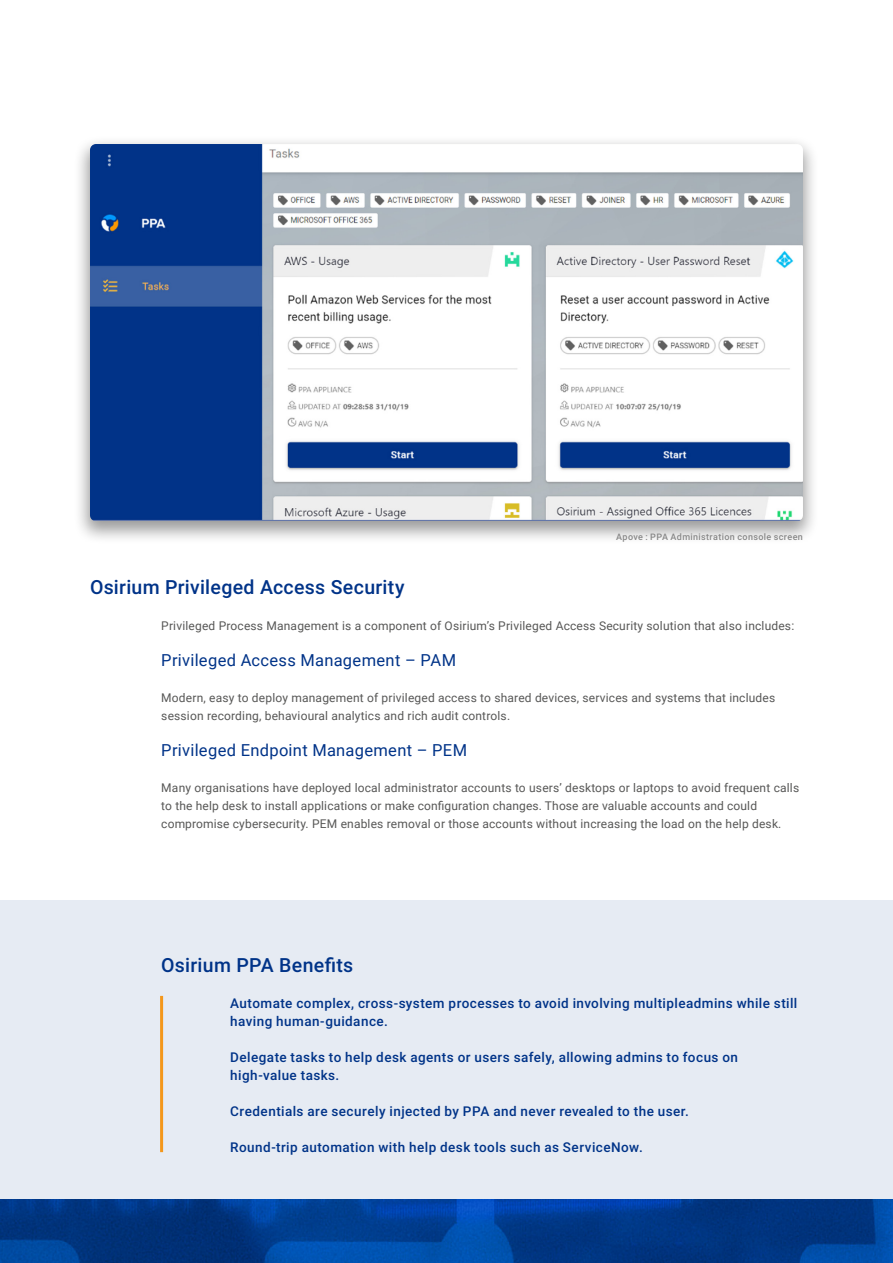
<style>
.page{position:relative;width:893px;height:1263px;background:#fff}
.page>*{position:absolute;margin:0;border:0;box-sizing:border-box;transform-origin:0 0}
.t1{font:500 19.5px "Roboto";letter-spacing:.015em;color:#038}
.t2{font:16.5px "Roboto";letter-spacing:.02em;color:#038}
.t3{font:500 13.5px/18px "Roboto";letter-spacing:.03em;color:#038}
.t4{font:12px/18px "Roboto";letter-spacing:.015em;color:#575756}
.t5{font:500 9px "Roboto";letter-spacing:.04em;color:#878787}
</style>
<div class="page">
<img style="left:0;top:1198px;width:893px;height:65px">
<div style="left:0;top:900px;width:893px;height:298px;background:#e6ebf3"></div>
<div style="left:74px;top:135px;width:745px;height:410px;background:#000;opacity:.4"></div>
<img style="left:90px;top:144px;width:713px;height:377px">
<hr style="left:160px;top:996px;width:3px;height:156px;background:#f4971b">
<p class="t5" style="left:616px;top:530px;width:188px">Apove : PPA Administration console screen</p>
<h1 class="t1" style="left:90px;top:573px;width:316px">Osirium Privileged Access Security</h1>
<p class="t4" style="left:161px;top:616px;width:634px">Privileged Process Management is a component of Osirium’s Privileged Access Security solution that also includes:</p>
<h2 class="t2" style="left:161px;top:649px;width:296px">Privileged Access Management – PAM</h2>
<p class="t4" style="left:161px;top:688px;width:615px">Modern, easy to deploy management of privileged access to shared devices, services and systems that includes session recording, behavioural analytics and rich audit controls.</p>
<h2 class="t2" style="left:161px;top:739px;width:307px">Privileged Endpoint Management – PEM</h2>
<p class="t4" style="left:161px;top:778px;width:639px">Many organisations have deployed local administrator accounts to users’ desktops or laptops to avoid frequent calls to the help desk to install applications or make configuration changes. Those are valuable accounts and could compromise cybersecurity. PEM enables removal or those accounts without increasing the load on the help desk.</p>
<h1 class="t1" style="left:161px;top:951px;width:194px">Osirium PPA Benefits</h1>
<p class="t3" style="left:230px;top:994px;width:569px">Automate complex, cross-system processes to avoid involving multipleadmins while still having human-guidance.</p>
<p class="t3" style="left:230px;top:1048px;width:509px">Delegate tasks to help desk agents or users safely, allowing admins to focus on high-value tasks.</p>
<p class="t3" style="left:230px;top:1102px;width:460px">Credentials are securely injected by PPA and never revealed to the user.</p>
<p class="t3" style="left:230px;top:1138px;width:414px">Round-trip automation with help desk tools such as ServiceNow.</p>
</div>
